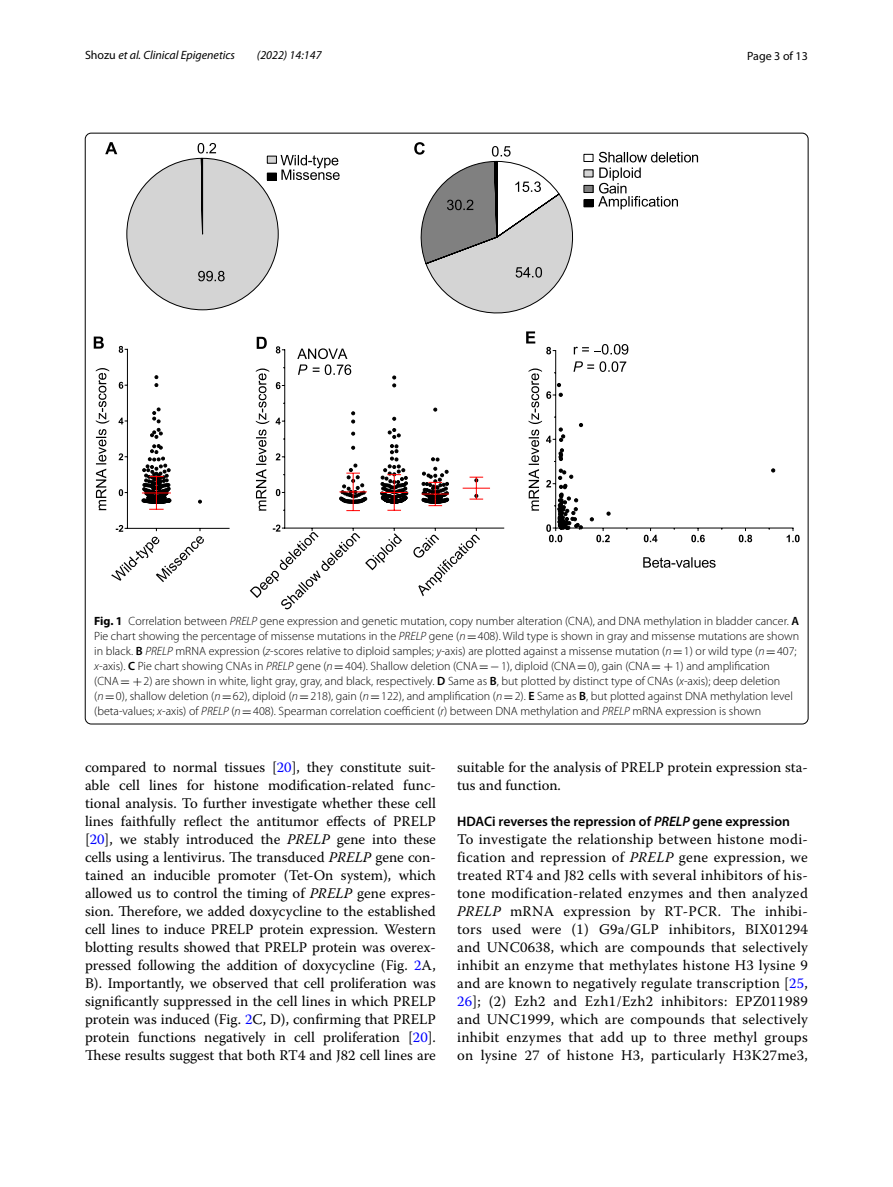
<style>
.page{position:relative;width:893px;height:1187px;background:#fff}
.page>*{position:absolute;margin:0;border:0;box-sizing:border-box;transform-origin:0 0}
.t1{font:14.7px/18px "Warnock Pro";color:#000;text-align:justify}
.t2{font:600 13.8px "Myriad Pro";color:#000}
.t3{font:300 12px/15px "Myriad Pro";color:#000}
.t4{font:italic 12px "Myriad Pro";color:#000}
.t5{font:12px "Myriad Pro";color:#000}
.s1{font-style:normal}
.s2{font-weight:700}
.s3{font-style:italic}
.s4{font-weight:600}
.s5{font-family:"MTSY";font-weight:400}
.s6{color:#00f}
</style>
<div class="page">
<hr style="left:127px;top:528px;width:103px;height:1px;background:#000">
<hr style="left:127px;top:349px;width:1px;height:180px;background:#000">
<svg style="left:119px;top:489px;width:8px;height:7px"></svg>
<svg style="left:119px;top:453px;width:8px;height:7px"></svg>
<svg style="left:119px;top:417px;width:8px;height:7px"></svg>
<svg style="left:119px;top:382px;width:8px;height:7px"></svg>
<svg style="left:119px;top:346px;width:8px;height:7px"></svg>
<svg style="left:155px;top:375px;width:3px;height:12px"></svg>
<svg style="left:150px;top:407px;width:13px;height:31px"></svg>
<svg style="left:142px;top:444px;width:29px;height:66px"></svg>
<svg style="left:198px;top:500px;width:4px;height:3px"></svg>
<svg style="left:297px;top:348px;width:54px;height:27px"></svg>
<hr style="left:284px;top:527px;width:220px;height:1px;background:#000">
<hr style="left:284px;top:349px;width:1px;height:179px;background:#000">
<svg style="left:276px;top:489px;width:9px;height:7px"></svg>
<svg style="left:276px;top:453px;width:9px;height:7px"></svg>
<svg style="left:276px;top:417px;width:9px;height:7px"></svg>
<svg style="left:276px;top:382px;width:9px;height:7px"></svg>
<svg style="left:276px;top:346px;width:9px;height:7px"></svg>
<svg style="left:351px;top:446px;width:4px;height:3px"></svg>
<svg style="left:351px;top:432px;width:4px;height:3px"></svg>
<svg style="left:351px;top:411px;width:4px;height:12px"></svg>
<svg style="left:339px;top:463px;width:28px;height:48px"></svg>
<svg style="left:388px;top:428px;width:13px;height:10px"></svg>
<svg style="left:392px;top:375px;width:4px;height:12px"></svg>
<svg style="left:392px;top:417px;width:4px;height:3px"></svg>
<svg style="left:380px;top:444px;width:28px;height:67px"></svg>
<svg style="left:431px;top:457px;width:8px;height:4px"></svg>
<svg style="left:433px;top:408px;width:4px;height:3px"></svg>
<svg style="left:422px;top:467px;width:27px;height:39px"></svg>
<svg style="left:463px;top:476px;width:27px;height:23px"></svg>
<hr style="left:555px;top:350px;width:1px;height:178px;background:#000">
<svg style="left:546px;top:347px;width:10px;height:7px"></svg>
<svg style="left:643px;top:557px;width:73px;height:10px"></svg>
<svg style="left:574px;top:344px;width:54px;height:10px"></svg>
<svg style="left:126px;top:143px;width:214px;height:167px"></svg>
<div style="left:267px;top:156px;width:9px;height:7px;background:#d4d4d4"></div>
<div style="left:267px;top:156px;width:10px;height:8px;border:1px solid #000"></div>
<div style="left:583px;top:154px;width:10px;height:8px;border:1px solid #000"></div>
<div style="left:584px;top:170px;width:9px;height:7px;background:#d4d4d4"></div>
<div style="left:584px;top:185px;width:9px;height:7px;background:#808080"></div>
<div style="left:583px;top:185px;width:10px;height:8px;border:1px solid #000"></div>
<svg style="left:598px;top:152px;width:100px;height:57px"></svg>
<div style="left:584px;top:200px;width:9px;height:7px;background:#000"></div>
<div style="left:583px;top:199px;width:10px;height:8px;border:1px solid #000"></div>
<svg style="left:96px;top:368px;width:13px;height:142px"></svg>
<svg style="left:256px;top:368px;width:13px;height:142px"></svg>
<svg style="left:528px;top:361px;width:272px;height:181px"></svg>
<svg style="left:111px;top:525px;width:93px;height:57px"></svg>
<svg style="left:250px;top:524px;width:152px;height:85px"></svg>
<svg style="left:413px;top:528px;width:67px;height:68px"></svg>
<svg style="left:105px;top:142px;width:12px;height:12px"></svg>
<svg style="left:94px;top:336px;width:10px;height:12px"></svg>
<svg style="left:414px;top:142px;width:160px;height:172px"></svg>
<svg style="left:257px;top:337px;width:10px;height:12px"></svg>
<svg style="left:526px;top:331px;width:9px;height:12px"></svg>
<p class="t4" style="left:85px;top:48px;width:152px"><span class="s1">Shozu</span> et al. Clinical Epigenetics</p>
<p class="t4" style="left:257px;top:48px;width:66px">(2022) 14:147</p>
<p class="t5" style="left:747px;top:48px;width:62px">Page 3 of 13</p>
<p class="t3" style="left:94px;top:613px;width:706px"><span class="s2">Fig. 1</span> Correlation between <span class="s3">PRELP</span> gene expression and genetic mutation, copy number alteration (CNA), and DNA methylation in bladder cancer. <span class="s4">A </span>Pie chart showing the percentage of missense mutations in the <span class="s3">PRELP</span> gene (<span class="s3">n</span><span class="s5">=</span>408). Wild type is shown in gray and missense mutations are shown in black. <span class="s4">B</span> <span class="s3">PRELP</span> mRNA expression (<span class="s3">z</span>-scores relative to diploid samples; <span class="s3">y</span>-axis) are plotted against a missense mutation (<span class="s3">n</span><span class="s5">=</span>1) or wild type (<span class="s3">n</span><span class="s5">=</span>407; <span class="s3">x</span>-axis). <span class="s4">C</span> Pie chart showing CNAs in <span class="s3">PRELP</span> gene (<span class="s3">n</span><span class="s5">=</span>404). Shallow deletion (CNA<span class="s5">=−</span>1), diploid (CNA<span class="s5">=</span>0), gain (CNA<span class="s5">= +</span>1) and amplification (CNA<span class="s5">= +</span>2) are shown in white, light gray, gray, and black, respectively. <span class="s4">D</span> Same as <span class="s4">B</span>, but plotted by distinct type of CNAs (<span class="s3">x</span>-axis); deep deletion (<span class="s3">n</span><span class="s5">=</span>0), shallow deletion (<span class="s3">n</span><span class="s5">=</span>62), diploid (<span class="s3">n</span><span class="s5">=</span>218), gain (<span class="s3">n</span><span class="s5">=</span>122), and amplification (<span class="s3">n</span><span class="s5">=</span>2). <span class="s4">E</span> Same as <span class="s4">B</span>, but plotted against DNA methylation level (beta-values; <span class="s3">x</span>-axis) of <span class="s3">PRELP</span> (<span class="s3">n</span><span class="s5">=</span>408). Spearman correlation coefficient (<span class="s3">r</span>) between DNA methylation and <span class="s3">PRELP</span> mRNA expression is shown</p>
<p class="t1" style="left:85px;top:758px;width:352px">compared to normal tissues [<span class="s6">20</span>], they constitute suit&shy;able cell lines for histone modification-related func&shy;tional analysis. To further investigate whether these cell lines faithfully reflect the antitumor effects of PRELP [<span class="s6">20</span>], we stably introduced the <span class="s3">PRELP</span> gene into these cells using a lentivirus. The transduced <span class="s3">PRELP</span> gene con&shy;tained an inducible promoter (Tet-On system), which allowed us to control the timing of <span class="s3">PRELP</span> gene expres&shy;sion. Therefore, we added doxycycline to the established cell lines to induce PRELP protein expression. Western blotting results showed that PRELP protein was overex&shy;pressed following the addition of doxycycline (Fig. <span class="s6">2</span>A, B). Importantly, we observed that cell proliferation was significantly suppressed in the cell lines in which PRELP protein was induced (Fig. <span class="s6">2</span>C, D), confirming that PRELP protein functions negatively in cell proliferation [<span class="s6">20</span>].<br>These results suggest that both RT4 and J82 cell lines are</p>
<p class="t1" style="left:457px;top:758px;width:352px">suitable for the analysis of PRELP protein expression sta&shy;tus and function.</p>
<p class="t2" style="left:457px;top:812px;width:334px">HDACi reverses the repression of <span class="s3">PRELP</span> gene expression</p>
<p class="t1" style="left:457px;top:830px;width:352px">To investigate the relationship between histone modi&shy;fication and repression of <span class="s3">PRELP</span> gene expression, we treated RT4 and J82 cells with several inhibitors of his&shy;tone modification-related enzymes and then analyzed <span class="s3">PRELP</span> mRNA expression by RT-PCR. The inhibi&shy;tors used were (1) G9a/GLP inhibitors, BIX01294 and UNC0638, which are compounds that selectively inhibit an enzyme that methylates histone H3 lysine 9 and are known to negatively regulate transcription [<span class="s6">25</span>, <span class="s6">26</span>]; (2) Ezh2 and Ezh1/Ezh2 inhibitors: EPZ011989 and UNC1999, which are compounds that selectively inhibit enzymes that add up to three methyl groups on lysine 27 of histone H3, particularly H3K27me3,</p>
</div>
